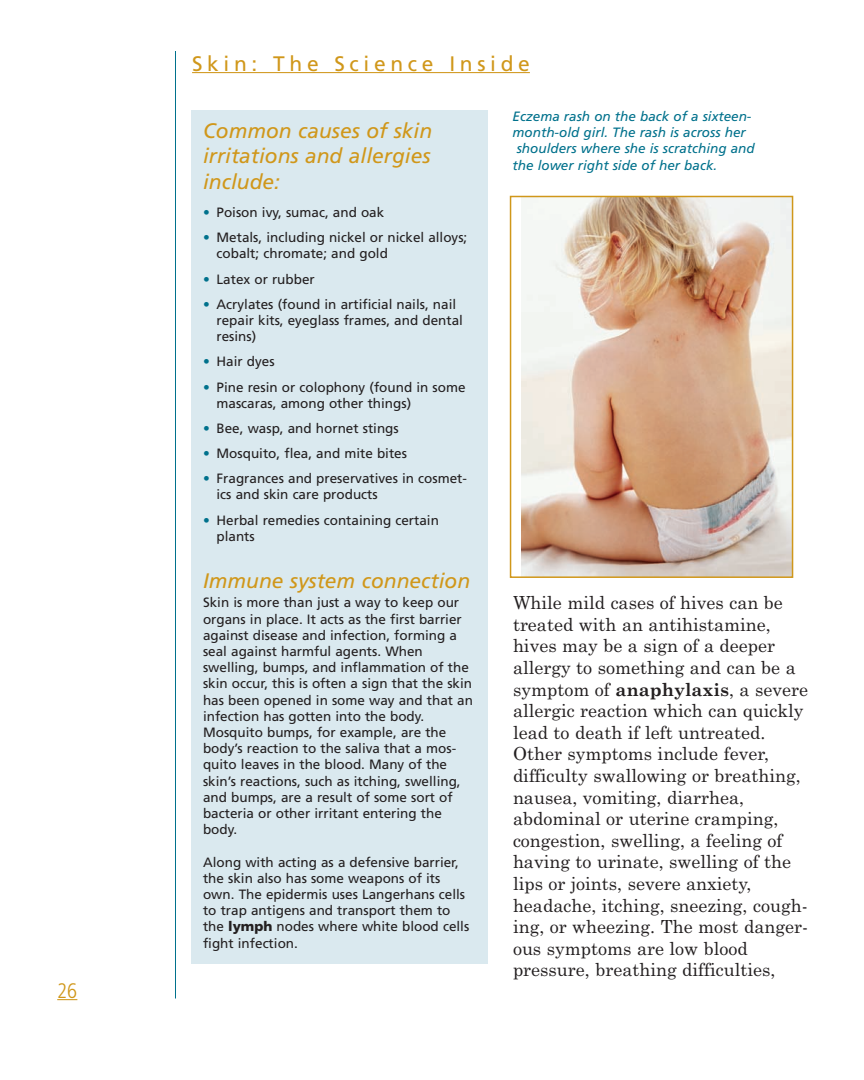
<style>
.page{position:relative;width:864px;height:1080px;background:#fff}
.page>*{position:absolute;margin:0;border:0;box-sizing:border-box;transform-origin:0 0}
.t1{font:italic 21px/25.2px "Frutiger";color:#d0971a;text-align:justify}
.t2{font:21px "Frutiger";letter-spacing:.22em;color:#d0971a}
.t3{font:300 condensed 21px "Frutiger";color:#d0971a}
.t4{font:18px/21.6px "Century Schoolbook";color:#231f20}
.t5{font:13.5px/16.2px "Frutiger";color:#231f20}
.t6{font:italic 13.5px "Frutiger";color:#00718c}
.s1{color:#00718c}
.s2{font-weight:900}
.s3{font-weight:700}
</style>
<div class="page">
<hr style="left:192px;top:72px;width:338px;height:1px;background:#d0971a">
<svg style="left:57px;top:999px;width:20px;height:1px"></svg>
<hr style="left:175px;top:51px;width:1px;height:948px;background:#00718c">
<div style="left:191px;top:110px;width:297px;height:854px;background:#dae9ef"></div>
<img style="left:521px;top:199px;width:269px;height:376px">
<div style="left:510px;top:196px;width:283px;height:382px;border:2px solid #d0971a"></div>
<h1 class="t3" style="left:57px;top:978px;width:22px">26</h1>
<h1 class="t2" style="left:192px;top:51px;width:339px">Skin: The Science Inside</h1>
<h1 class="t1" style="left:203px;top:118px;width:231px">Common causes of skin irritations and allergies include:</h1>
<p class="t5" style="left:203px;top:204px;width:183px"><span class="s1">•</span> Poison ivy, sumac, and oak</p>
<p class="t5" style="left:217px;top:229px;width:252px;text-indent:-14px"><span class="s1">•</span> Metals, including nickel or nickel alloys; cobalt; chromate; and gold</p>
<p class="t5" style="left:203px;top:271px;width:113px"><span class="s1">•</span> Latex or rubber</p>
<p class="t5" style="left:217px;top:296px;width:248px;text-indent:-14px"><span class="s1">•</span> Acrylates (found in artificial nails, nail repair kits, eyeglass frames, and dental resins)</p>
<p class="t5" style="left:203px;top:353px;width:73px"><span class="s1">•</span> Hair dyes</p>
<p class="t5" style="left:217px;top:379px;width:250px;text-indent:-14px"><span class="s1">•</span> Pine resin or colophony (found in some mascaras, among other things)</p>
<p class="t5" style="left:203px;top:420px;width:197px"><span class="s1">•</span> Bee, wasp, and hornet stings</p>
<p class="t5" style="left:203px;top:445px;width:206px"><span class="s1">•</span> Mosquito, flea, and mite bites</p>
<p class="t5" style="left:217px;top:470px;width:252px;text-indent:-14px"><span class="s1">•</span> Fragrances and preservatives in cosmet&shy;ics and skin care products</p>
<p class="t5" style="left:217px;top:512px;width:224px;text-indent:-14px"><span class="s1">•</span> Herbal remedies containing certain plants</p>
<h1 class="t1" style="left:203px;top:568px;width:269px">Immune system connection</h1>
<p class="t5" style="left:203px;top:594px;width:272px">Skin is more than just a way to keep our organs in place. It acts as the first barrier against disease and infection, forming a seal against harmful agents. When swelling, bumps, and inflammation of the skin occur, this is often a sign that the skin has been opened in some way and that an infection has gotten into the body.<br>Mosquito bumps, for example, are the body’s reaction to the saliva that a mos&shy;quito leaves in the blood. Many of the skin’s reactions, such as itching, swelling, and bumps, are a result of some sort of bacteria or other irritant entering the body.</p>
<p class="t5" style="left:203px;top:854px;width:268px">Along with acting as a defensive barrier, the skin also has some weapons of its own. The epidermis uses Langerhans cells to trap antigens and transport them to the <span class="s2">lymph</span> nodes where white blood cells fight infection.</p>
<p class="t6" style="left:513px;top:108px;width:240px">Eczema rash on the back of a sixteen-</p>
<p class="t6" style="left:513px;top:125px;width:235px">month-old girl. The rash is across her</p>
<p class="t6" style="left:517px;top:141px;width:240px">shoulders where she is scratching and</p>
<p class="t6" style="left:513px;top:157px;width:206px">the lower right side of her back.</p>
<p class="t4" style="left:513px;top:592px;width:297px">While mild cases of hives can be treated with an antihistamine, hives may be a sign of a deeper allergy to something and can be a symptom of <span class="s3">anaphylaxis</span>, a severe allergic reaction which can quickly lead to death if left untreated.<br>Other symptoms include fever, difficulty swallowing or breathing, nausea, vomiting, diarrhea, abdominal or uterine cramping, congestion, swelling, a feeling of having to urinate, swelling of the lips or joints, severe anxiety, headache, itching, sneezing, cough&shy;ing, or wheezing. The most danger&shy;ous symptoms are low blood pressure, breathing difficulties,</p>
</div>
